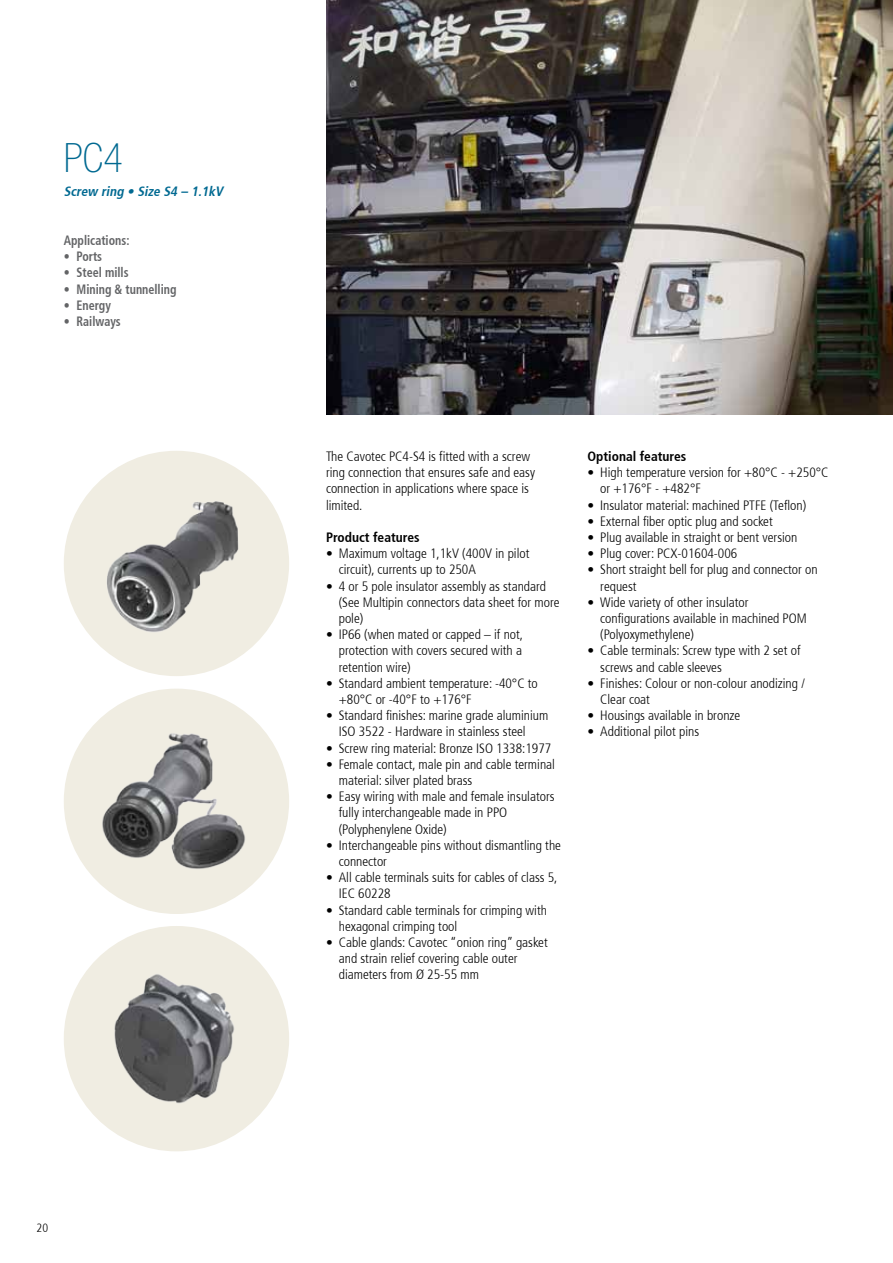
<style>
.page{position:relative;width:893px;height:1263px;background:#fff}
.page>*{position:absolute;margin:0;border:0;box-sizing:border-box;transform-origin:0 0}
.t1{font:100 condensed 40.5px "Helvetica Neue LT Pro";color:#006991}
.t2{font:300 condensed 13.5px/16.2px "Frutiger 47";color:#000}
.t3{font:700 condensed 13.5px "Frutiger 67";color:#636466;scale:.89 1}
.t4{font:700 condensed 13.5px "Frutiger 67";color:#000}
.t5{font:italic 700 condensed 13.5px "Frutiger 67";color:#006991}
.t6{font:300 condensed 12px "Frutiger 47";color:#000}
</style>
<div class="page">
<div style="left:64px;top:451px;width:225px;height:225px;background:#f0ede2;border-radius:50%"></div>
<img style="left:107px;top:501px;width:132px;height:131px">
<div style="left:64px;top:689px;width:225px;height:225px;background:#f0ede2;border-radius:50%"></div>
<img style="left:102px;top:733px;width:143px;height:136px">
<div style="left:64px;top:926px;width:225px;height:225px;background:#f0ede2;border-radius:50%"></div>
<img style="left:114px;top:974px;width:120px;height:130px">
<img style="left:326px;top:0;width:567px;height:415px">
<h1 class="t1" style="left:64px;top:136px;width:61px">PC4</h1>
<p class="t5" style="left:64px;top:184px;width:164px">Screw ring • Size S4 – 1.1kV</p>
<p class="t3" style="left:64px;top:232px;width:75px">Applications:</p>
<p class="t3" style="left:64px;top:248px;width:45px">• Ports</p>
<p class="t3" style="left:64px;top:265px;width:74px">• Steel mills</p>
<p class="t3" style="left:64px;top:281px;width:128px">• Mining &amp; tunnelling</p>
<p class="t3" style="left:64px;top:297px;width:54px">• Energy</p>
<p class="t3" style="left:64px;top:313px;width:66px">• Railways</p>
<p class="t6" style="left:36px;top:1221px;width:13px">20</p>
<p class="t2" style="left:326px;top:448px;width:210px">The Cavotec PC4-S4 is fitted with a screw ring connection that ensures safe and easy connection in applications where space is limited.</p>
<p class="t4" style="left:326px;top:529px;width:95px">Product features</p>
<p class="t2" style="left:339px;top:545px;width:192px;text-indent:-13px">• Maximum voltage 1,1kV (400V in pilot circuit), currents up to 250A</p>
<p class="t2" style="left:339px;top:578px;width:222px;text-indent:-13px">• 4 or 5 pole insulator assembly as standard (See Multipin connectors data sheet for more pole)</p>
<p class="t2" style="left:339px;top:626px;width:186px;text-align:justify;text-indent:-13px">• IP66 (when mated or capped – if not, protection with covers secured with a retention wire)</p>
<p class="t2" style="left:339px;top:675px;width:201px;text-indent:-13px">• Standard ambient temperature: -40°C to +80°C or -40°F to +176°F</p>
<p class="t2" style="left:339px;top:707px;width:211px;text-indent:-13px">• Standard finishes: marine grade aluminium<br>ISO 3522 - Hardware in stainless steel</p>
<p class="t2" style="left:326px;top:740px;width:227px">• Screw ring material: Bronze ISO 1338:1977</p>
<p class="t2" style="left:339px;top:756px;width:218px;text-indent:-13px">• Female contact, male pin and cable terminal material: silver plated brass</p>
<p class="t2" style="left:339px;top:788px;width:217px;text-indent:-13px">• Easy wiring with male and female insulators fully interchangeable made in PPO (Polyphenylene Oxide)</p>
<p class="t2" style="left:339px;top:837px;width:224px;text-indent:-13px">• Interchangeable pins without dismantling the connector</p>
<p class="t2" style="left:339px;top:869px;width:220px;text-indent:-13px">• All cable terminals suits for cables of class 5,<br>IEC 60228</p>
<p class="t2" style="left:339px;top:902px;width:210px;text-indent:-13px">• Standard cable terminals for crimping with hexagonal crimping tool</p>
<p class="t2" style="left:339px;top:934px;width:210px;text-indent:-13px">• Cable glands: Cavotec “onion ring” gasket and strain relief covering cable outer diameters from Ø 25-55 mm</p>
<p class="t4" style="left:587px;top:448px;width:100px">Optional features</p>
<p class="t2" style="left:600px;top:464px;width:230px;text-indent:-13px">• High temperature version for +80°C - +250°C or +176°F - +482°F</p>
<p class="t2" style="left:587px;top:497px;width:220px">• Insulator material: machined PTFE (Teflon)</p>
<p class="t2" style="left:587px;top:513px;width:187px">• External fiber optic plug and socket</p>
<p class="t2" style="left:587px;top:529px;width:211px">• Plug available in straight or bent version</p>
<p class="t2" style="left:587px;top:545px;width:151px">• Plug cover: PCX-01604-006</p>
<p class="t2" style="left:600px;top:562px;width:219px;text-indent:-13px">• Short straight bell for plug and connector on request</p>
<p class="t2" style="left:600px;top:594px;width:208px;text-indent:-13px">• Wide variety of other insulator configurations available in machined POM (Polyoxymethylene)</p>
<p class="t2" style="left:600px;top:643px;width:202px;text-indent:-13px">• Cable terminals: Screw type with 2 set of screws and cable sleeves</p>
<p class="t2" style="left:600px;top:675px;width:206px;text-indent:-13px">• Finishes: Colour or non-colour anodizing /<br>Clear coat</p>
<p class="t2" style="left:587px;top:707px;width:154px">• Housings available in bronze</p>
<p class="t2" style="left:587px;top:724px;width:113px">• Additional pilot pins</p>
</div>
